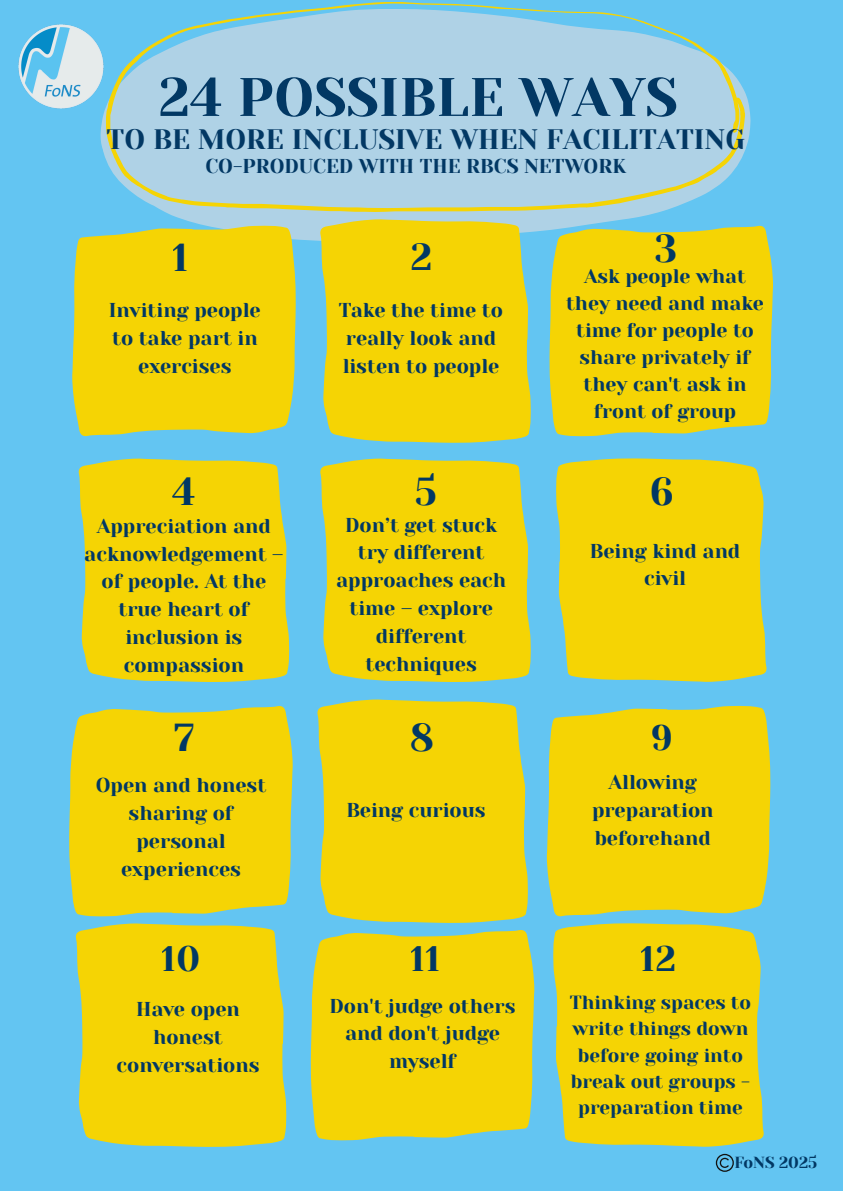
<style>
.page{position:relative;width:843px;height:1191px;background:#fff}
.page>*{position:absolute;margin:0;border:0;box-sizing:border-box;transform-origin:0 0}
.t1{font:54.1px "Yeseva One";color:#023864}
.t2{font:38.9px "Yeseva One";color:#023864}
.t3{font:37.5px "Yeseva One";color:#023864}
.t4{font:35.3px "Yeseva One";color:#023864}
.t5{font:28px "Yeseva One";color:#023864}
.t6{font:20px/27.7px "Yeseva One";color:#023864;text-align:center}
.t7{font:19.6px/27px "Yeseva One";color:#023864;text-align:center}
.t8{font:19px/26.2px "Yeseva One";color:#023864;text-align:center}
.t9{font:16px "Yeseva One";color:#023864}
</style>
<div class="page">
<div style="left:0;top:0;width:842px;height:1190px;background:#63c5f2"></div>
<svg style="left:100px;top:91px;width:650px;height:150px;fill:#afd2e6"></svg>
<svg style="left:106px;top:2px;width:638px;height:210px;background:#a5d0e0"></svg>
<div style="left:72px;top:226px;width:223px;height:210px;background:#f5d404"></div>
<div style="left:320px;top:219px;width:210px;height:223px;background:#f5d404"></div>
<svg style="left:549px;top:226px;width:224px;height:210px;background:#ebd313"></svg>
<svg style="left:79px;top:458px;width:210px;height:224px;background:#ebd313"></svg>
<svg style="left:320px;top:458px;width:210px;height:224px;background:#ebd313"></svg>
<svg style="left:556px;top:458px;width:210px;height:224px;background:#ebd313"></svg>
<svg style="left:69px;top:706px;width:224px;height:210px;background:#ebd313"></svg>
<div style="left:317px;top:699px;width:210px;height:223px;background:#f5d404"></div>
<svg style="left:546px;top:705px;width:224px;height:211px;background:#ead214"></svg>
<div style="left:76px;top:923px;width:210px;height:223px;background:#f5d404"></div>
<div style="left:311px;top:930px;width:223px;height:210px;background:#f5d404"></div>
<div style="left:553px;top:923px;width:210px;height:223px;background:#f5d404"></div>
<img style="left:18px;top:24px;width:87px;height:87px">
<svg style="left:715px;top:1153px;width:18px;height:18px"></svg>
<h1 class="t1" style="left:159px;top:66px;width:520px">24 POSSIBLE WAYS</h1>
<h3 class="t5" style="left:107px;top:123px;width:639px">TO BE MORE INCLUSIVE WHEN FACILITATING</h3>
<p class="t6" style="left:205px;top:152px;width:422px">CO-PRODUCED WITH THE RBCS NETWORK</p>
<h2 class="t2" style="left:173px;top:235px;width:18px">1</h2>
<h3 class="t3" style="left:410px;top:236px;width:23px">2</h3>
<h2 class="t2" style="left:654px;top:226px;width:24px">3</h2>
<p class="t7" style="left:566px;top:263px;width:199px">Ask people what they need and make time for people to share privately if they can't ask in front of group</p>
<p class="t6" style="left:109px;top:297px;width:153px">Inviting people to take part in exercises</p>
<p class="t6" style="left:339px;top:297px;width:165px;text-align:left">Take the time to really look and listen to people</p>
<h2 class="t2" style="left:172px;top:469px;width:25px">4</h2>
<h2 class="t2" style="left:414px;top:469px;width:24px">5</h2>
<h2 class="t2" style="left:649px;top:469px;width:26px">6</h2>
<p class="t6" style="left:84px;top:512px;width:200px">Appreciation and acknowledgement – of people. At the true heart of inclusion is compassion</p>
<p class="t6" style="left:336px;top:511px;width:171px">Don’t get stuck try different approaches each time – explore different techniques</p>
<p class="t6" style="left:589px;top:537px;width:152px">Being kind and civil</p>
<h2 class="t2" style="left:173px;top:715px;width:22px">7</h2>
<h2 class="t2" style="left:409px;top:715px;width:25px">8</h2>
<h3 class="t4" style="left:650px;top:717px;width:23px">9</h3>
<p class="t6" style="left:96px;top:771px;width:172px">Open and honest sharing of personal experiences</p>
<p class="t6" style="left:346px;top:796px;width:141px">Being curious</p>
<p class="t6" style="left:591px;top:768px;width:123px">Allowing preparation beforehand</p>
<h3 class="t4" style="left:162px;top:938px;width:40px">10</h3>
<h3 class="t4" style="left:410px;top:938px;width:31px">11</h3>
<h3 class="t4" style="left:640px;top:938px;width:36px">12</h3>
<p class="t6" style="left:116px;top:995px;width:144px">Have open honest conversations</p>
<p class="t6" style="left:329px;top:991px;width:187px">Don't judge others and don't judge myself</p>
<p class="t8" style="left:569px;top:989px;width:183px">Thinking spaces to write things down before going into break out groups - preparation time</p>
<p class="t9" style="left:734px;top:1153px;width:84px">FoNS 2025</p>
</div>
